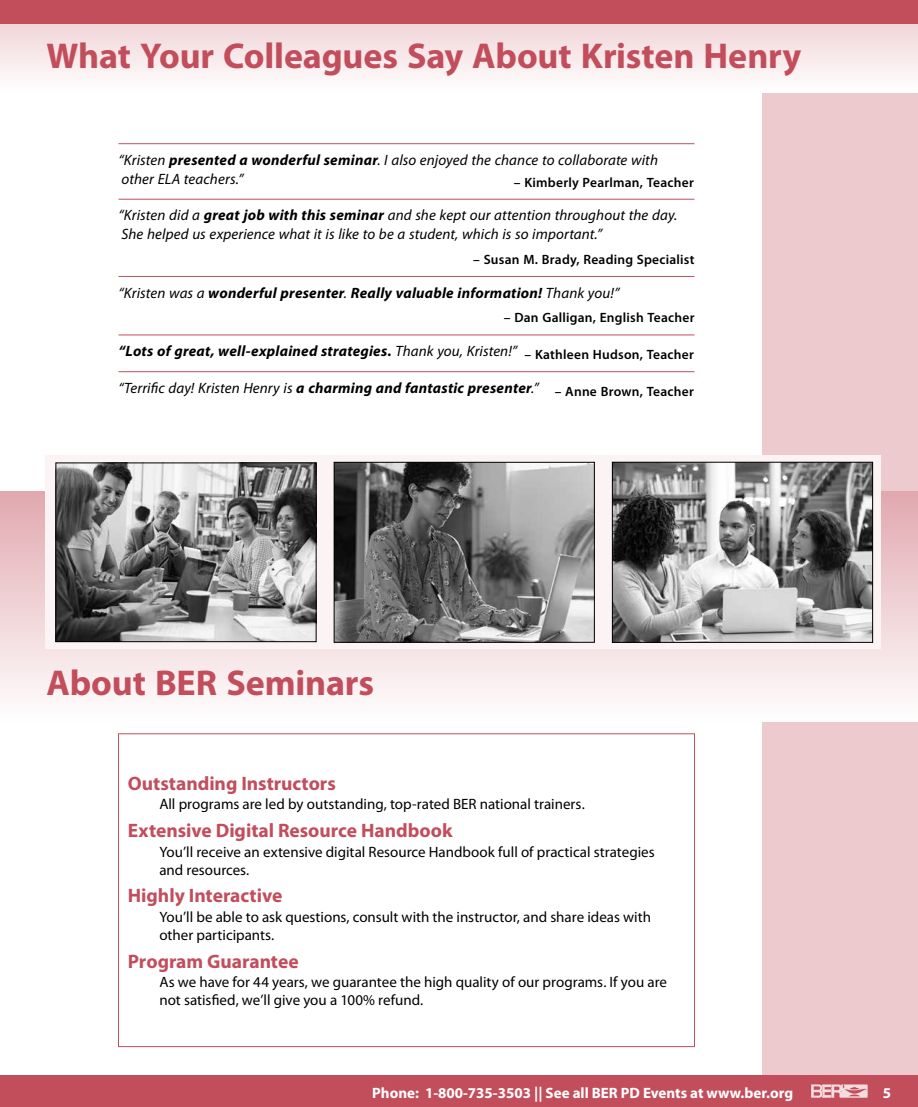
<style>
.page{position:relative;width:918px;height:1107px;background:#fff}
.page>*{position:absolute;margin:0;border:0;box-sizing:border-box;transform-origin:0 0}
.t1{font:700 36px "Myriad Pro";letter-spacing:-.005em;color:#c24e5c}
.t2{font:700 19.5px "Myriad Pro";color:#c24e5c}
.t3{font:15px/18px "Myriad Pro";color:#000}
.t4{font:italic 15px/18.8px "Myriad Pro";letter-spacing:.005em;color:#000}
.t5{font:italic 700 15px "Myriad Pro";letter-spacing:.015em;color:#000}
.t6{font:700 15px "Myriad Pro";color:#fff}
.t7{font:600 13.5px "Myriad Pro";letter-spacing:.015em;color:#000}
.s1{font-weight:700}
.s2{font-weight:400}
</style>
<div class="page">
<div style="left:763px;top:0;width:155px;height:1107px;background:#edcace"></div>
<div style="left:0;top:1076px;width:918px;height:31px;background:#c24e5c"></div>
<svg style="left:811px;top:1084px;width:57px;height:14px"></svg>
<svg style="left:0;top:24px;width:918px;height:68px"></svg>
<div style="left:0;top:0;width:918px;height:24px;background:#c24e5c"></div>
<hr style="left:118px;top:143px;width:576px;height:1px;background:#c24e5c">
<hr style="left:118px;top:199px;width:576px;height:1px;background:#c24e5c">
<hr style="left:118px;top:276px;width:576px;height:1px;background:#c24e5c">
<hr style="left:118px;top:335px;width:576px;height:1px;background:#c24e5c">
<hr style="left:118px;top:371px;width:576px;height:1px;background:#c24e5c">
<div style="left:0;top:491px;width:918px;height:231px;background:linear-gradient(to bottom,#e1a9b0,#fffefe)"></div>
<div style="left:45px;top:456px;width:835px;height:193px;background:#fbf3f4"></div>
<img style="left:58px;top:465px;width:256px;height:175px">
<div style="left:56px;top:463px;width:260px;height:179px;border:1px solid #000"></div>
<img style="left:336px;top:464px;width:257px;height:177px">
<div style="left:334px;top:462px;width:261px;height:181px;border:1px solid #000"></div>
<img style="left:614px;top:464px;width:257px;height:177px">
<div style="left:612px;top:462px;width:261px;height:181px;border:1px solid #000"></div>
<h1 class="t1" style="left:46px;top:32px;width:756px">What Your Colleagues Say About Kristen Henry</h1>
<p class="t4" style="left:118px;top:150px;width:541px">“Kristen <span class="s1">presented a wonderful seminar</span>. I also enjoyed the chance to collaborate with other ELA teachers.”</p>
<p class="t7" style="left:514px;top:174px;width:181px">– Kimberly Pearlman, Teacher</p>
<p class="t4" style="left:118px;top:206px;width:560px">“Kristen did a <span class="s1">great job with this seminar</span> and she kept our attention throughout the day.<br>She helped us experience what it is like to be a student, which is so important.”</p>
<p class="t7" style="left:473px;top:251px;width:223px">– Susan M. Brady, Reading Specialist</p>
<p class="t5" style="left:118px;top:283px;width:503px"><span class="s2">“Kristen was a</span> wonderful presenter<span class="s2">.</span> Really valuable information! <span class="s2">Thank you!”</span></p>
<p class="t7" style="left:504px;top:309px;width:192px">– Dan Galligan, English Teacher</p>
<p class="t5" style="left:118px;top:341px;width:577px">“Lots of great, well-explained strategies. <span class="s2">Thank you, Kristen!”</span> <sub>–</sub> <sub>Kathleen</sub> <sub>Hudson,</sub> <sub>Teacher</sub></p>
<p class="t5" style="left:118px;top:378px;width:577px"><span class="s2">“Terrific day! Kristen Henry is</span> a charming and fantastic presenter<span class="s2">.”</span> <sub>–</sub> <sub>Anne</sub> <sub>Brown,</sub> <sub>Teacher</sub></p>
<h1 class="t1" style="left:46px;top:659px;width:329px">About BER Seminars</h1>
<h2 class="t2" style="left:128px;top:770px;width:209px">Outstanding Instructors</h2>
<p class="t3" style="left:159px;top:795px;width:427px">All programs are led by outstanding, top-rated BER national trainers.</p>
<h2 class="t2" style="left:128px;top:818px;width:326px">Extensive Digital Resource Handbook</h2>
<p class="t3" style="left:159px;top:842px;width:497px">You’ll receive an extensive digital Resource Handbook full of practical strategies and resources.</p>
<h2 class="t2" style="left:128px;top:883px;width:156px">Highly Interactive</h2>
<p class="t3" style="left:159px;top:908px;width:493px">You’ll be able to ask questions, consult with the instructor, and share ideas with other participants.</p>
<h2 class="t2" style="left:128px;top:949px;width:172px">Program Guarantee</h2>
<p class="t3" style="left:159px;top:973px;width:509px">As we have for 44 years, we guarantee the high quality of our programs. If you are not satisfied, we’ll give you a 100% refund.</p>
<p class="t6" style="left:372px;top:1083px;width:422px">Phone: 1-800-735-3503 || See all BER PD Events at www.ber.org</p>
<p class="t6" style="left:883px;top:1083px;width:10px">5</p>
</div>
